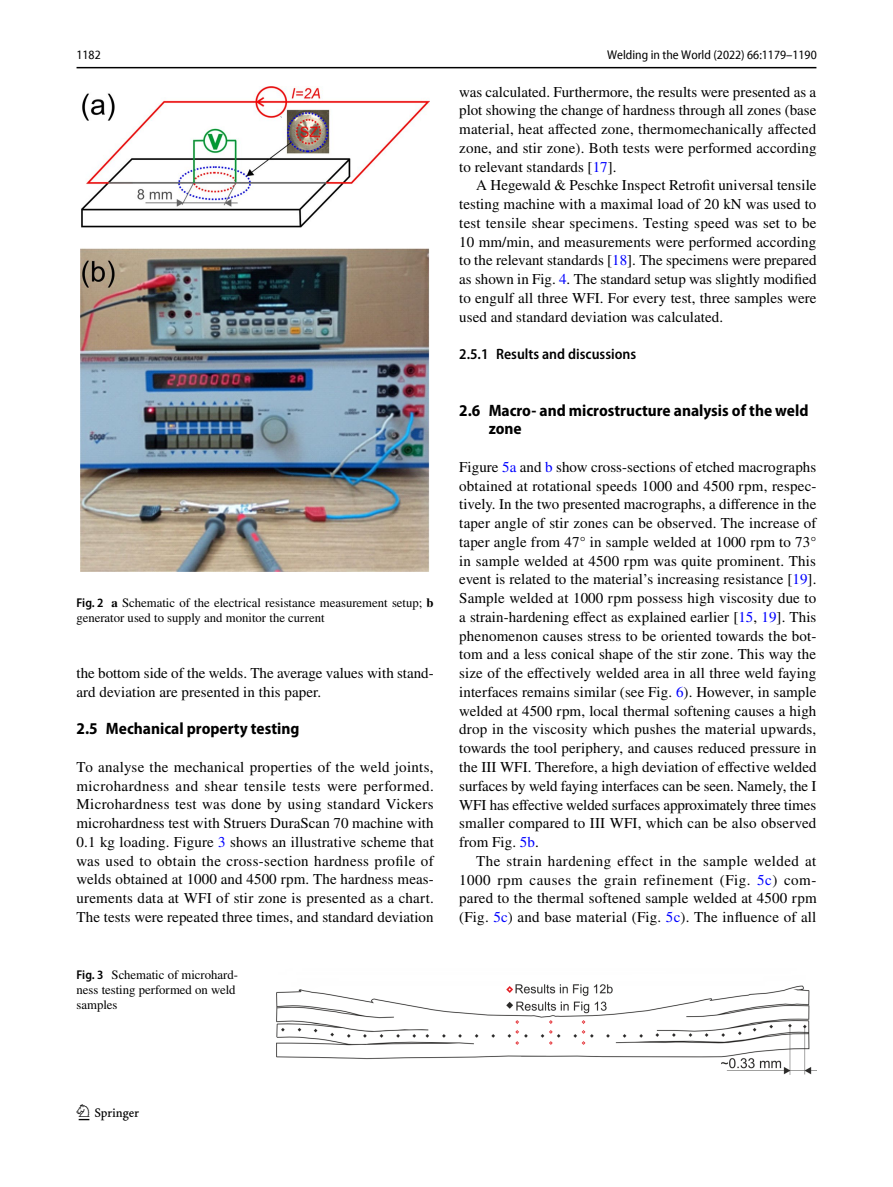
<style>
.page{position:relative;width:893px;height:1187px;background:#fff}
.page>*{position:absolute;margin:0;border:0;box-sizing:border-box;transform-origin:0 0}
.t1{font:22.5px "Springnew Regular 2";color:#000}
.t2{font:700 semi-condensed 16.5px/18.8px "Myriad Pro";color:#000}
.t3{font:15px/18.8px "STIX";letter-spacing:.005em;color:#000;text-align:justify}
.t4{font:600 semi-condensed 15px "Myriad Pro";color:#000}
.t5{font:12.75px/15px "STIX";color:#000}
.t6{font:semi-condensed 12.75px "Myriad Pro Unic";color:#000}
.s1{font-family:"Myriad Pro";font-weight:600;font-stretch:semi-condensed}
.s2{font-weight:700}
.s3{color:#00f}
</style>
<div class="page">
<hr style="left:77px;top:67px;width:739px;height:1px;background:#000">
<img style="left:81px;top:87px;width:348px;height:484px">
<img style="left:276px;top:984px;width:540px;height:89px">
<p class="t6" style="left:76px;top:50px;width:26px">1182</p>
<p class="t6" style="left:607px;top:50px;width:211px">Welding in the World (2022) 66:1179–1190</p>
<p class="t5" style="left:77px;top:595px;width:359px"><span class="s1">Fig. 2</span> <span class="s2">a</span> Schematic of the electrical resistance measurement setup; <span class="s2">b </span>generator used to supply and monitor the current</p>
<p class="t3" style="left:77px;top:664px;width:359px">the bottom side of the welds. The average values with stand&shy;ard deviation are presented in this paper.</p>
<p class="t2" style="left:77px;top:719px;width:224px">2.5 Mechanical property testing</p>
<p class="t3" style="left:77px;top:758px;width:359px">To analyse the mechanical properties of the weld joints, microhardness and shear tensile tests were performed.<br>Microhardness test was done by using standard Vickers microhardness test with Struers DuraScan 70 machine with 0.1 kg loading. Figure <span class="s3">3</span> shows an illustrative scheme that was used to obtain the cross-section hardness profile of welds obtained at 1000 and 4500 rpm. The hardness meas&shy;urements data at WFI of stir zone is presented as a chart.<br>The tests were repeated three times, and standard deviation</p>
<p class="t5" style="left:77px;top:967px;width:163px"><span class="s1">Fig. 3</span> Schematic of microhard&shy;ness testing performed on weld samples</p>
<p class="t3" style="left:459px;top:83px;width:359px">was calculated. Furthermore, the results were presented as a plot showing the change of hardness through all zones (base material, heat affected zone, thermomechanically affected zone, and stir zone). Both tests were performed according to relevant standards [<span class="s3">17</span>].</p>
<p class="t3" style="left:459px;top:177px;width:359px;text-indent:17px">A Hegewald &amp; Peschke Inspect Retrofit universal tensile testing machine with a maximal load of 20 kN was used to test tensile shear specimens. Testing speed was set to be 10 mm/min, and measurements were performed according to the relevant standards [<span class="s3">18</span>]. The specimens were prepared as shown in Fig. <span class="s3">4</span>. The standard setup was slightly modified to engulf all three WFI. For every test, three samples were used and standard deviation was calculated.</p>
<p class="t4" style="left:459px;top:346px;width:178px">2.5.1 Results and discussions</p>
<p class="t2" style="left:489px;top:401px;width:321px;text-indent:-29px">2.6 Macro‑ and microstructure analysis of the weld zone</p>
<p class="t3" style="left:459px;top:458px;width:359px">Figure <span class="s3">5a</span> and <span class="s3">b</span> show cross-sections of etched macrographs obtained at rotational speeds 1000 and 4500 rpm, respec&shy;tively. In the two presented macrographs, a difference in the taper angle of stir zones can be observed. The increase of taper angle from 47° in sample welded at 1000 rpm to 73° in sample welded at 4500 rpm was quite prominent. This event is related to the material’s increasing resistance [<span class="s3">19</span>].<br>Sample welded at 1000 rpm possess high viscosity due to a strain-hardening effect as explained earlier [<span class="s3">15</span>, <span class="s3">19</span>]. This phenomenon causes stress to be oriented towards the bot&shy;tom and a less conical shape of the stir zone. This way the size of the effectively welded area in all three weld faying interfaces remains similar (see Fig. <span class="s3">6</span>). However, in sample welded at 4500 rpm, local thermal softening causes a high drop in the viscosity which pushes the material upwards, towards the tool periphery, and causes reduced pressure in the III WFI. Therefore, a high deviation of effective welded surfaces by weld faying interfaces can be seen. Namely, the I WFI has effective welded surfaces approximately three times smaller compared to III WFI, which can be also observed from Fig. <span class="s3">5b</span>.</p>
<p class="t3" style="left:459px;top:852px;width:359px;text-indent:17px">The strain hardening effect in the sample welded at 1000 rpm causes the grain refinement (Fig. <span class="s3">5c</span>) com&shy;pared to the thermal softened sample welded at 4500 rpm (Fig. <span class="s3">5c</span>) and base material (Fig. <span class="s3">5c</span>). The influence of all</p>
<h1 class="t1" style="left:79px;top:1104px;width:62px">1 3</h1>
</div>
